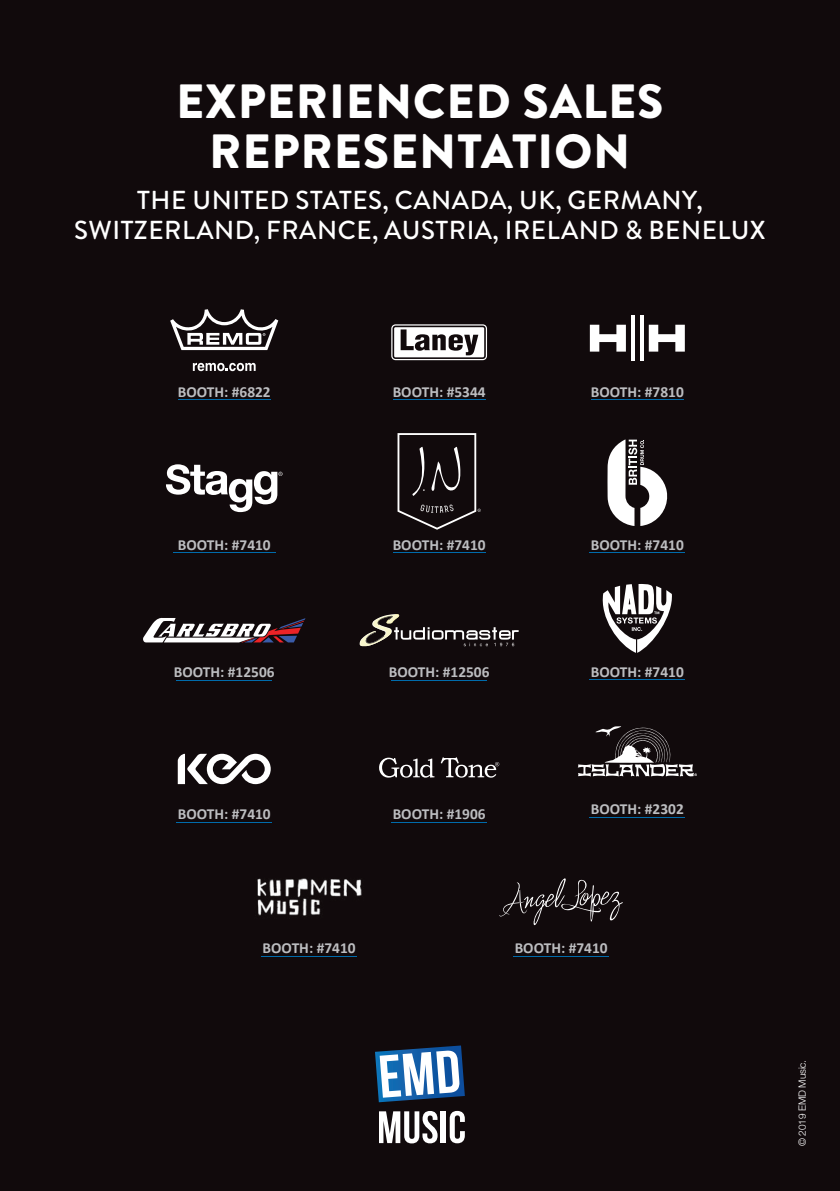
<style>
.page{position:relative;width:840px;height:1191px;background:#fff}
.page>*{position:absolute;margin:0;border:0;box-sizing:border-box;transform-origin:0 0}
.t1{font:900 48px/50px "Brandon Grotesque";letter-spacing:.02em;color:#fff;text-align:center}
.t2{font:500 26px/30px "Brandon Grotesque";letter-spacing:.02em;color:#fff;text-align:center}
.t3{font:700 15.4px "Calibri";color:#bcbdc0}
.t4{font:300 10px "Helvetica Neue LT Std";letter-spacing:-.01em;color:#fff}
</style>
<div class="page">
<div style="left:0;top:0;width:839px;height:1191px;background:#110a0c"></div>
<svg style="left:375px;top:1045px;width:89px;height:57px;background:#6e91b4"></svg>
<svg style="left:379px;top:1111px;width:58px;height:32px"></svg>
<div style="left:440px;top:1111px;width:6px;height:32px;background:#fff"></div>
<svg style="left:449px;top:1110px;width:15px;height:33px"></svg>
<svg style="left:391px;top:324px;width:96px;height:36px"></svg>
<svg style="left:170px;top:309px;width:108px;height:41px"></svg>
<svg style="left:193px;top:363px;width:62px;height:8px"></svg>
<svg style="left:589px;top:325px;width:36px;height:26px"></svg>
<hr style="left:631px;top:315px;width:3px;height:46px;background:#fff">
<svg style="left:648px;top:325px;width:36px;height:26px"></svg>
<svg style="left:640px;top:315px;width:3px;height:46px"></svg>
<hr style="left:178px;top:399px;width:92px;height:1px;background:#006bab">
<hr style="left:392px;top:399px;width:93px;height:1px;background:#006bab">
<hr style="left:590px;top:399px;width:93px;height:1px;background:#006bab">
<svg style="left:166px;top:464px;width:116px;height:48px"></svg>
<svg style="left:397px;top:433px;width:83px;height:97px"></svg>
<svg style="left:607px;top:439px;width:61px;height:87px"></svg>
<hr style="left:173px;top:552px;width:102px;height:1px;background:#006bab">
<hr style="left:392px;top:552px;width:93px;height:1px;background:#006bab">
<hr style="left:589px;top:552px;width:95px;height:1px;background:#006bab">
<hr style="left:176px;top:680px;width:96px;height:1px;background:#006bab">
<hr style="left:391px;top:680px;width:95px;height:1px;background:#006bab">
<svg style="left:602px;top:584px;width:70px;height:69px"></svg>
<hr style="left:589px;top:680px;width:95px;height:1px;background:#006bab">
<svg style="left:143px;top:617px;width:162px;height:25px"></svg>
<svg style="left:359px;top:614px;width:159px;height:32px"></svg>
<svg style="left:499px;top:878px;width:124px;height:47px"></svg>
<hr style="left:513px;top:956px;width:95px;height:1px;background:#006bab">
<hr style="left:261px;top:956px;width:95px;height:1px;background:#006bab">
<img style="left:257px;top:878px;width:105px;height:38px">
<hr style="left:176px;top:822px;width:96px;height:1px;background:#006bab">
<hr style="left:391px;top:822px;width:95px;height:1px;background:#006bab">
<svg style="left:379px;top:757px;width:55px;height:20px"></svg>
<svg style="left:440px;top:757px;width:59px;height:20px"></svg>
<svg style="left:178px;top:753px;width:92px;height:31px"></svg>
<hr style="left:589px;top:817px;width:95px;height:1px;background:#006bab">
<svg style="left:577px;top:726px;width:119px;height:50px"></svg>
<h1 class="t1" style="left:176px;top:77px;width:488px">EXPERIENCED SALES<br>REPRESENTATION</h1>
<h2 class="t2" style="left:74px;top:185px;width:692px">THE UNITED STATES, CANADA, UK, GERMANY,<br>SWITZERLAND, FRANCE, AUSTRIA, IRELAND &amp; BENELUX</h2>
<p class="t3" style="left:178px;top:382px;width:94px">BOOTH: #6822</p>
<p class="t3" style="left:392px;top:382px;width:94px">BOOTH: #5344</p>
<p class="t3" style="left:590px;top:382px;width:94px">BOOTH: #7810</p>
<p class="t3" style="left:178px;top:534px;width:94px">BOOTH: #7410</p>
<p class="t3" style="left:392px;top:534px;width:94px">BOOTH: #7410</p>
<p class="t3" style="left:590px;top:534px;width:94px">BOOTH: #7410</p>
<p class="t3" style="left:174px;top:662px;width:102px">BOOTH: #12506</p>
<p class="t3" style="left:388px;top:662px;width:102px">BOOTH: #12506</p>
<p class="t3" style="left:590px;top:662px;width:94px">BOOTH: #7410</p>
<p class="t3" style="left:178px;top:804px;width:94px">BOOTH: #7410</p>
<p class="t3" style="left:392px;top:804px;width:94px">BOOTH: #1906</p>
<p class="t3" style="left:590px;top:799px;width:94px">BOOTH: #2302</p>
<p class="t3" style="left:262px;top:938px;width:94px">BOOTH: #7410</p>
<p class="t3" style="left:514px;top:938px;width:94px">BOOTH: #7410</p>
<p class="t4" style="left:795px;top:1146px;width:88px;rotate:-90deg">© 2019 EMD Music.</p>
</div>
